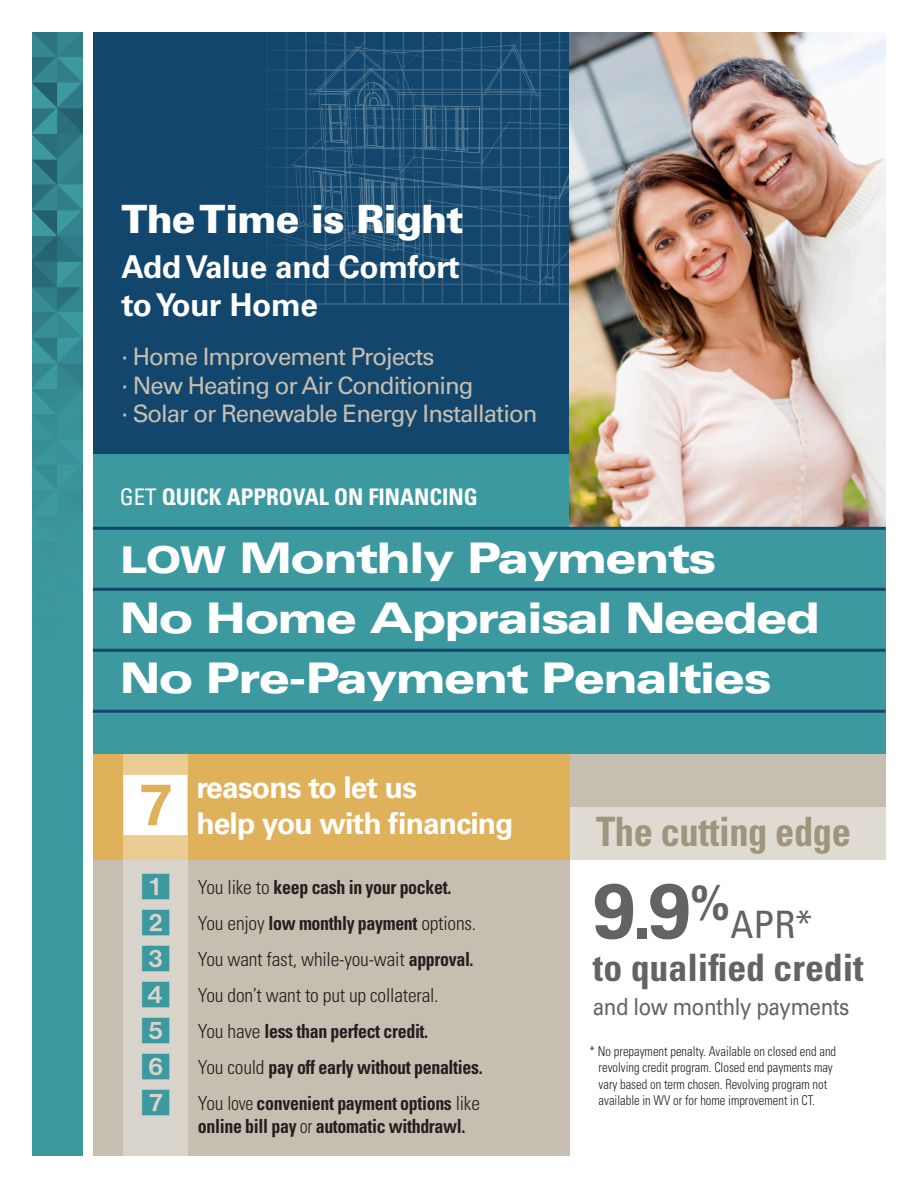
<style>
.page{position:relative;width:918px;height:1188px;background:#fff}
.page>*{position:absolute;margin:0;border:0;box-sizing:border-box;transform-origin:0 0}
.t1{font:900 expanded 42.3px/60px "Univers LT Std";letter-spacing:-.04em;color:#fff}
.t2{font:700 condensed 40.5px "Univers LT Std";letter-spacing:-.01em;color:#9f947c;scale:.95 1}
.t3{font:900 39px "Univers LT Std";letter-spacing:-.02em;color:#fff}
.t4{font:700 condensed 37.8px/42.6px "Univers LT Std";color:#636366}
.t5{font:700 31.5px/37.8px "Univers LT Std";letter-spacing:-.01em;color:#fff}
.t6{font:700 30px/36px "Univers LT Std";letter-spacing:-.03em;color:#fff}
.t7{font:24px "Univers LT Std";letter-spacing:-.04em;color:#c6bfb1}
.t8{font:23.7px "Univers LT Std";letter-spacing:-.02em;color:#636366;scale:.87 1}
.t9{font:700 condensed 22.95px "Univers LT Std";color:#fff}
.t10{font:700 condensed 19.5px/23.4px "Univers LT Std";letter-spacing:-.02em;color:#231f20;scale:.92 1}
.t11{font:300 condensed 19.5px "Univers LT Std";letter-spacing:-.01em;color:#231f20}
.t12{font:300 condensed 13.5px/16.2px "Univers LT Std";color:#231f20;scale:.93 1}
.s1{font-weight:400}
.s2{font-size:37.05px}
.s3{font-weight:300}
.s4{color:#3c99a0}
.s5{font-weight:700}
.s6{font-stretch:normal;font-size:77.55px}
</style>
<div class="page">
<div style="left:569px;top:754px;width:317px;height:106px;background:#e0dbd2"></div>
<div style="left:569px;top:754px;width:317px;height:53px;background:#c6bfb1"></div>
<div style="left:93px;top:754px;width:476px;height:402px;background:#c6bfb1"></div>
<div style="left:93px;top:754px;width:476px;height:106px;background:#e0b15b"></div>
<svg style="left:123px;top:835px;width:64px;height:321px;background:#dad3c5"></svg>
<div style="left:123px;top:754px;width:64px;height:24px;background:#eacb92"></div>
<div style="left:32px;top:32px;width:51px;height:1124px;background:#3c99a0"></div>
<img style="left:32px;top:32px;width:51px;height:457px">
<div style="left:93px;top:410px;width:793px;height:344px;background:#3c99a0"></div>
<div style="left:93px;top:32px;width:538px;height:422px;background:#12466c"></div>
<svg style="left:273px;top:299px;width:296px;height:6px"></svg>
<svg style="left:273px;top:32px;width:296px;height:267px"></svg>
<img style="left:569px;top:32px;width:317px;height:495px">
<hr style="left:93px;top:527px;width:793px;height:3px;background:#12466c">
<hr style="left:93px;top:588px;width:793px;height:3px;background:#12466c">
<hr style="left:93px;top:649px;width:793px;height:3px;background:#12466c">
<hr style="left:93px;top:710px;width:793px;height:3px;background:#12466c">
<svg style="left:123px;top:775px;width:65px;height:60px"></svg>
<svg style="left:142px;top:874px;width:28px;height:25px"></svg>
<svg style="left:142px;top:910px;width:28px;height:25px"></svg>
<svg style="left:142px;top:1018px;width:28px;height:25px"></svg>
<svg style="left:142px;top:1054px;width:28px;height:25px"></svg>
<svg style="left:142px;top:1090px;width:28px;height:25px"></svg>
<p class="t3" style="left:122px;top:195px;width:344px">The Time is Right</p>
<p class="t5" style="left:122px;top:248px;width:340px">Add Value and Comfort to Your Home</p>
<p class="t7" style="left:122px;top:342px;width:314px">· Home Improvement Projects</p>
<p class="t7" style="left:122px;top:371px;width:354px">· New Heating or Air Conditioning</p>
<p class="t7" style="left:122px;top:400px;width:417px">· Solar or Renewable Energy Installation</p>
<p class="t9" style="left:120px;top:483px;width:359px"><span class="s1">GET</span> QUICK APPROVAL ON FINANCING</p>
<p class="t1" style="left:120px;top:527px;width:702px"><span class="s2">LOW</span> Monthly Payments<br>No Home Appraisal Needed</p>
<p class="t1" style="left:120px;top:647px;width:653px">No Pre-Payment Penalties</p>
<p class="t6" style="left:196px;top:770px;width:319px">reasons to let us<br>help you with financing</p>
<p class="t10" style="left:198px;top:875px;width:277px"><span class="s3">You like to</span> keep cash in your pocket.</p>
<p class="t10" style="left:198px;top:911px;width:304px"><span class="s3">You enjoy</span> low monthly payment <span class="s3">options.</span></p>
<p class="t11" style="left:141px;top:947px;width:334px"><span class="s4">✓</span> You want fast, while-you-wait <span class="s5">approval.</span></p>
<p class="t11" style="left:141px;top:983px;width:299px"><span class="s4">✔</span> You don’t want to put up collateral.</p>
<p class="t10" style="left:198px;top:1019px;width:252px"><span class="s3">You have</span> less than perfect credit.</p>
<p class="t10" style="left:198px;top:1055px;width:311px"><span class="s3">You could</span> pay off early without penalties.</p>
<p class="t10" style="left:198px;top:1091px;width:308px"><span class="s3">You love</span> convenient payment options <span class="s3">like </span>online bill pay <span class="s3">or</span> automatic withdrawl.</p>
<p class="t2" style="left:596px;top:806px;width:270px">The cutting edge</p>
<p class="t4" style="left:593px;top:904px;width:272px"><span class="s6">9.9</span><sup>%</sup><span class="s1">APR*<br></span>to qualified credit</p>
<p class="t8" style="left:593px;top:993px;width:296px">and low monthly payments</p>
<p class="t12" style="left:599px;top:1043px;width:257px;text-indent:-9px">* No prepayment penalty. Available on closed end and revolving credit program. Closed end payments may vary based on term chosen. Revolving program not available in WV or for home improvement in CT.</p>
</div>
